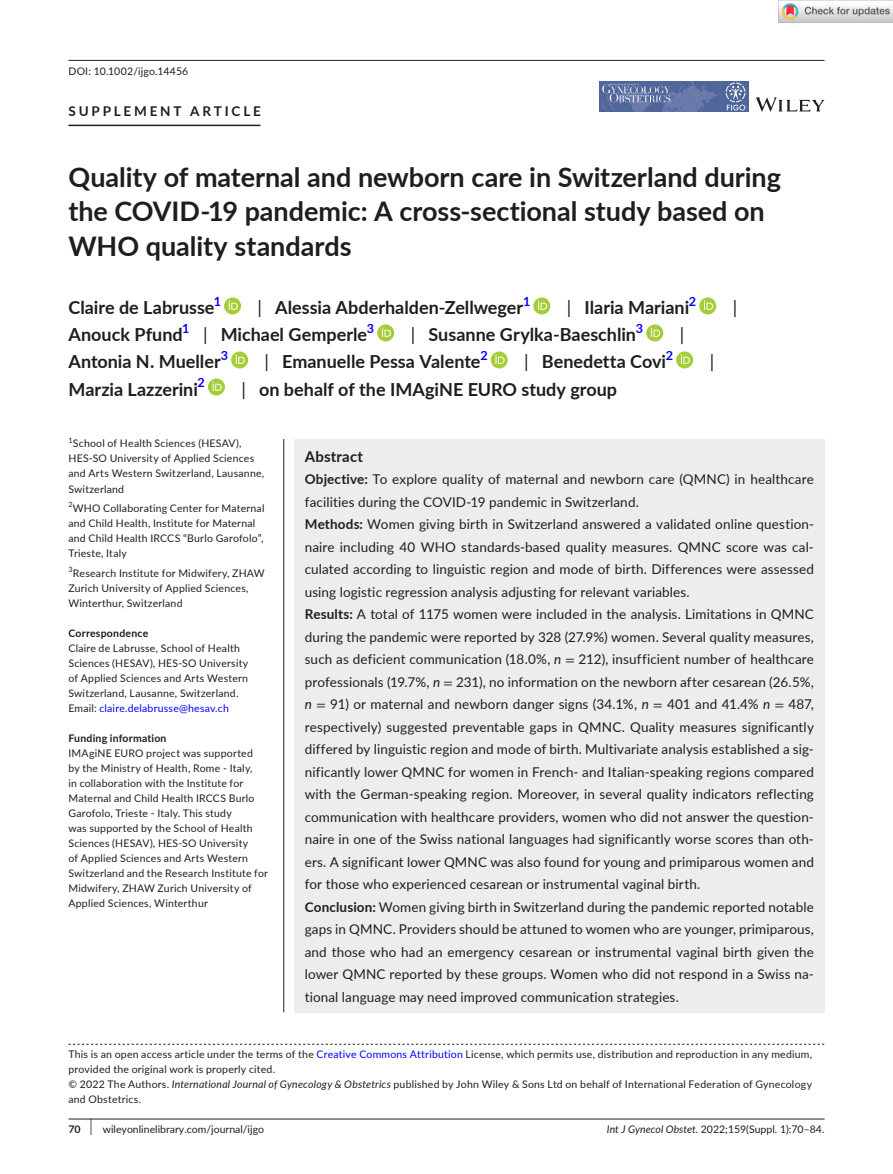
<style>
.page{position:relative;width:893px;height:1174px;background:#fff}
.page>*{position:absolute;margin:0;border:0;box-sizing:border-box;transform-origin:0 0}
.t1{font:27px/34.5px "Lato Bold 2";color:#1d1e1f}
.t2{font:18px "Lato Bold 2";color:#1d1e1f}
.t3{font:18px "Lato";color:#1d1e1f}
.t4{font:15px "Lato Bold 2";letter-spacing:.015em;color:#1d1e1f}
.t5{font:13.5px/22.5px "Lato";letter-spacing:.01em;color:#1d1e1f}
.t6{font:13.5px "Lato Bold 2";letter-spacing:.205em;color:#1d1e1f}
.t7{font:12.6px "Lato Bold 2";color:#00f}
.t8{font:10.5px/15px "Lato";letter-spacing:.02em;color:#1d1e1f}
.t9{font:10.5px "Lato";color:#1d1e1f}
.t10{font:10.5px "Lato Bold 2";letter-spacing:.02em;color:#1d1e1f}
.s1{font-family:"Lato"}
.s2{color:#00f}
.s3{font-family:"Lato Bold 2"}
.s4{font-style:italic}
.s5{font-family:"STIX"}
.s6{font-size:17.4px}
</style>
<div class="page">
<hr style="left:68px;top:1118px;width:756px;height:1px;background:#1d1e1f">
<svg style="left:756px;top:97px;width:68px;height:15px"></svg>
<img style="left:599px;top:82px;width:149px;height:30px">
<svg style="left:602px;top:83px;width:68px;height:27px"></svg>
<svg style="left:726px;top:83px;width:19px;height:27px"></svg>
<hr style="left:68px;top:60px;width:756px;height:1px;background:#1d1e1f">
<hr style="left:68px;top:125px;width:192px;height:1px;background:#1d1e1f">
<svg style="left:224px;top:297px;width:17px;height:17px"></svg>
<svg style="left:229px;top:300px;width:9px;height:10px"></svg>
<div style="left:533px;top:297px;width:17px;height:17px;background:#a5cd39;border-radius:50%"></div>
<svg style="left:538px;top:300px;width:9px;height:10px"></svg>
<div style="left:699px;top:297px;width:17px;height:17px;background:#a5cd39;border-radius:50%"></div>
<svg style="left:704px;top:300px;width:9px;height:10px"></svg>
<svg style="left:377px;top:324px;width:17px;height:17px"></svg>
<svg style="left:382px;top:327px;width:9px;height:10px"></svg>
<div style="left:646px;top:324px;width:17px;height:17px;background:#a5cd39;border-radius:50%"></div>
<svg style="left:651px;top:327px;width:9px;height:10px"></svg>
<svg style="left:231px;top:351px;width:17px;height:17px"></svg>
<svg style="left:236px;top:354px;width:9px;height:10px"></svg>
<div style="left:491px;top:351px;width:17px;height:17px;background:#a5cd39;border-radius:50%"></div>
<svg style="left:495px;top:354px;width:9px;height:10px"></svg>
<svg style="left:676px;top:351px;width:17px;height:17px"></svg>
<svg style="left:681px;top:354px;width:9px;height:10px"></svg>
<svg style="left:208px;top:378px;width:17px;height:17px"></svg>
<svg style="left:213px;top:381px;width:9px;height:10px"></svg>
<svg style="left:68px;top:1043px;width:756px;height:1px"></svg>
<div style="left:294px;top:439px;width:530px;height:573px;background:#ededed"></div>
<hr style="left:283px;top:439px;width:1px;height:573px;background:#1d1e1f">
<img style="left:779px;top:0;width:114px;height:23px">
<p class="t8" style="left:68px;top:63px;width:121px">DOI: 10.1002/ijgo.14456</p>
<p class="t6" style="left:68px;top:101px;width:194px">SUPPLEMENT ARTICLE</p>
<h1 class="t1" style="left:68px;top:159px;width:714px">Quality of maternal and newborn care in Switzerland during the COVID-19 pandemic: A cross-sectional study based on<br>WHO quality standards</h1>
<h2 class="t2" style="left:68px;top:295px;width:148px">Claire de Labrusse</h2>
<p class="t7" style="left:214px;top:292px;width:9px">1</p>
<h2 class="t2" style="left:258px;top:295px;width:267px"><span class="s1">|</span> Alessia Abderhalden-Zellweger</h2>
<p class="t7" style="left:523px;top:292px;width:9px">1</p>
<h2 class="t2" style="left:567px;top:295px;width:124px"><span class="s1">|</span> Ilaria Mariani</h2>
<p class="t7" style="left:689px;top:292px;width:9px">2</p>
<h2 class="t3" style="left:733px;top:295px;width:6px">|</h2>
<h2 class="t2" style="left:68px;top:322px;width:116px">Anouck Pfund</h2>
<p class="t7" style="left:182px;top:319px;width:9px">1</p>
<h2 class="t2" style="left:203px;top:322px;width:166px"><span class="s1">|</span> Michael Gemperle</h2>
<p class="t7" style="left:367px;top:319px;width:9px">3</p>
<h2 class="t2" style="left:411px;top:322px;width:227px"><span class="s1">|</span> Susanne Grylka-Baeschlin</h2>
<p class="t7" style="left:636px;top:319px;width:9px">3</p>
<h2 class="t3" style="left:680px;top:322px;width:6px">|</h2>
<h2 class="t2" style="left:68px;top:349px;width:154px">Antonia N. Mueller</h2>
<p class="t7" style="left:221px;top:346px;width:9px">3</p>
<h2 class="t2" style="left:265px;top:349px;width:217px"><span class="s1">|</span> Emanuelle Pessa Valente</h2>
<p class="t7" style="left:480px;top:346px;width:9px">2</p>
<h2 class="t2" style="left:524px;top:349px;width:143px"><span class="s1">|</span> Benedetta Covi</h2>
<p class="t7" style="left:666px;top:346px;width:9px">2</p>
<h2 class="t3" style="left:710px;top:349px;width:6px">|</h2>
<h2 class="t2" style="left:68px;top:376px;width:131px">Marzia Lazzerini</h2>
<p class="t7" style="left:198px;top:373px;width:9px">2</p>
<h2 class="t2" style="left:241px;top:376px;width:377px"><span class="s1">|</span> on behalf of the IMAgiNE EURO study group</h2>
<p class="t8" style="left:68px;top:436px;width:197px"><sup>1</sup>School of Health Sciences (HESAV),<br>HES-SO University of Applied Sciences and Arts Western Switzerland, Lausanne,<br>Switzerland</p>
<p class="t8" style="left:68px;top:500px;width:198px"><sup>2</sup>WHO Collaborating Center for Maternal and Child Health, Institute for Maternal and Child Health IRCCS “Burlo Garofolo”, Trieste, Italy</p>
<p class="t8" style="left:68px;top:565px;width:198px"><sup>3</sup>Research Institute for Midwifery, ZHAW<br>Zurich University of Applied Sciences,<br>Winterthur, Switzerland</p>
<p class="t10" style="left:68px;top:625px;width:81px">Correspondence</p>
<p class="t8" style="left:68px;top:640px;width:181px">Claire de Labrusse, School of Health Sciences (HESAV), HES-SO University of Applied Sciences and Arts Western Switzerland, Lausanne, Switzerland.<br>Email: <span class="s2">claire.delabrusse@hesav.ch</span></p>
<p class="t10" style="left:68px;top:730px;width:100px">Funding information</p>
<p class="t8" style="left:68px;top:745px;width:201px">IMAgiNE EURO project was supported<br>by the Ministry of Health, Rome - Italy,<br>in collaboration with the Institute for Maternal and Child Health IRCCS Burlo Garofolo, Trieste - Italy. This study<br>was supported by the School of Health Sciences (HESAV), HES-SO University<br>of Applied Sciences and Arts Western Switzerland and the Research Institute for Midwifery, ZHAW Zurich University of Applied Sciences, Winterthur</p>
<p class="t4" style="left:305px;top:445px;width:60px">Abstract</p>
<p class="t5" style="left:305px;top:467px;width:511px"><span class="s3">Objective:</span> To explore quality of maternal and newborn care (QMNC) in healthcare facilities during the COVID-19 pandemic in Switzerland.<br><span class="s3">Methods:</span> Women giving birth in Switzerland answered a validated online question&shy;naire including 40 WHO standards-based quality measures. QMNC score was cal&shy;culated according to linguistic region and mode of birth. Differences were assessed using logistic regression analysis adjusting for relevant variables.<br><span class="s3">Results:</span> A total of 1175 women were included in the analysis. Limitations in QMNC during the pandemic were reported by 328 (27.9%) women. Several quality measures, such as deficient communication (18.0%, <span class="s4">n</span> <span class="s5">=</span> 212), insufficient number of healthcare professionals (19.7%, <span class="s4">n</span> <span class="s5">=</span> 231), no information on the newborn after cesarean (26.5%, <span class="s4">n</span> <span class="s5">=</span> 91) or maternal and newborn danger signs (34.1%, <span class="s4">n</span> <span class="s5">=</span> 401 and 41.4% <span class="s4">n</span> <span class="s5">=</span> 487, respectively) suggested preventable gaps in QMNC. Quality measures significantly differed by linguistic region and mode of birth. Multivariate analysis established a sig&shy;nificantly lower QMNC for women in French- and Italian-speaking regions compared with the German-speaking region. Moreover, in several quality indicators reflecting communication with healthcare providers, women who did not answer the question&shy;naire in one of the Swiss national languages had significantly worse scores than oth&shy;ers. A significant lower QMNC was also found for young and primiparous women and for those who experienced cesarean or instrumental vaginal birth.<br><span class="s3">Conclusion:</span> Women giving birth in Switzerland during the pandemic reported notable gaps in QMNC. Providers should be attuned to women who are younger, primiparous, and those who had an emergency cesarean or instrumental vaginal birth given the lower QMNC reported by these groups. Women who did not respond in a Swiss na&shy;tional language may need improved communication strategies.</p>
<p class="t8" style="left:68px;top:1046px;width:745px">This is an open access article under the terms of the <span class="s2">Creative Commons Attribution</span> License, which permits use, distribution and reproduction in any medium, provided the original work is properly cited.<br>© 2022 The Authors. <span class="s4">International Journal of Gynecology &amp; Obstetrics</span> published by John Wiley &amp; Sons Ltd on behalf of International Federation of Gynecology and Obstetrics.</p>
<p class="t9" style="left:68px;top:1121px;width:197px"><span class="s3">70</span> <span class="s6">|</span> wileyonlinelibrary.com/journal/ijgo</p>
<p class="t9" style="left:607px;top:1121px;width:219px"><span class="s4">Int J Gynecol Obstet.</span> 2022;159(Suppl. 1):70–84.</p>
</div>
